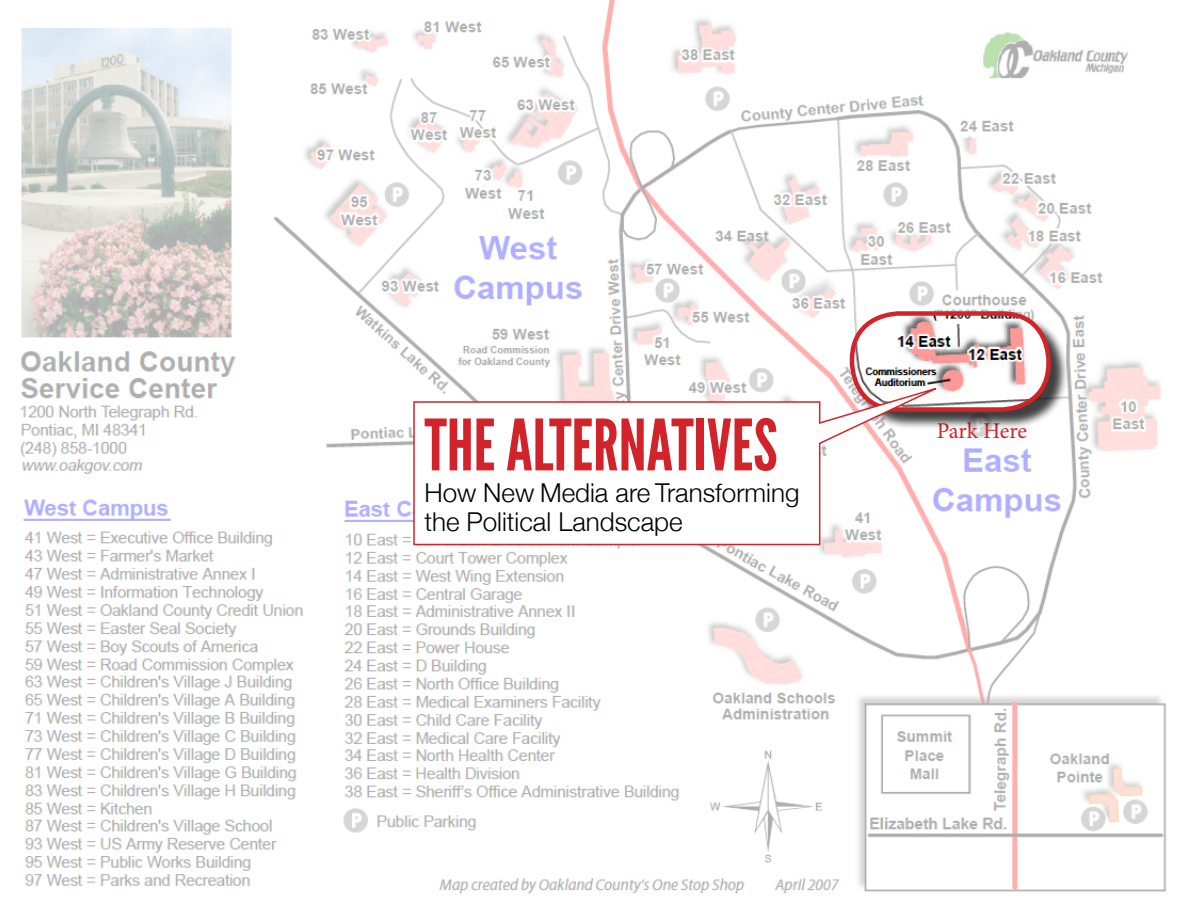
<style>
.page{position:relative;width:1188px;height:918px;background:#fff}
.page>*{position:absolute;margin:0;border:0;box-sizing:border-box;transform-origin:0 0}
.t1{font:70.65px "League Gothic";color:#d2232a}
.t2{font:300 25.95px/28.5px "Helvetica Neue";color:#000}
.t3{font:22.5px "Minion Pro";letter-spacing:-.01em;color:#d2232a}
</style>
<div class="page">
<img style="left:20px;top:0;width:1147px;height:894px">
<div style="left:852px;top:314px;width:217px;height:116px;background:#000;opacity:.75"></div>
<img style="left:852px;top:314px;width:196px;height:96px">
<div style="left:850px;top:311px;width:201px;height:101px;border:4px solid #d2232a;border-radius:46px"></div>
<svg style="left:412px;top:381px;width:542px;height:165px"></svg>
<h1 class="t1" style="left:424px;top:405px;width:355px">THE ALTERNATIVES</h1>
<p class="t2" style="left:424px;top:478px;width:377px">How New Media are Transforming the Political Landscape</p>
<p class="t3" style="left:937px;top:416px;width:92px">Park Here</p>
</div>
